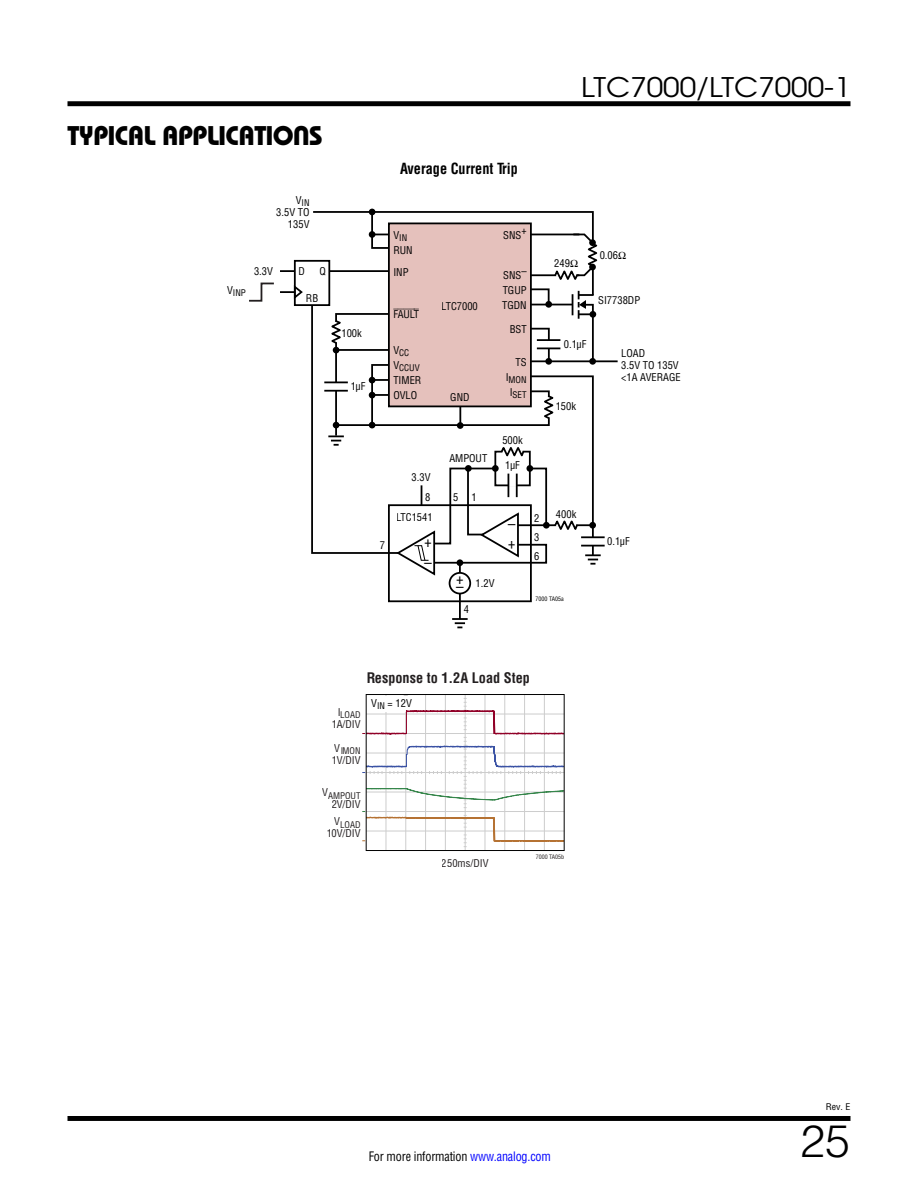
<style>
.page{position:relative;width:918px;height:1188px;background:#fff}
.page>*{position:absolute;margin:0;border:0;box-sizing:border-box;transform-origin:0 0}
.t1{font:300 45px "Helvetica";color:#000}
.t2{font:27px "Linear Bauhaus";letter-spacing:-.02em;color:#000}
.t3{font:27px "Avant Garde";color:#000;scale:1.1 1}
.t4{font:700 15px "Linear Helv Cond";color:#000;scale:.95 1}
.t5{font:15px/21.1px "Linear Helv Cond";color:#000}
.t6{font:700 14.25px "Linear Helv Cond";color:#231f20}
.t7{font:12.75px "Linear Helv Cond";letter-spacing:-.015em;color:#000;scale:.95 1}
.t8{font:10.5px/15px "Linear Helv Cond";color:#000}
.t9{font:10.5px "Linear Helv Cond";color:#231f20}
.t10{font:10.5px "Linear Helv Cond";color:#010101}
.t11{font:10.5px "Linear Helv Cond Ovr";letter-spacing:-.02em;color:#000}
.t12{font:9px/15px "Linear Helv Cond";color:#000}
.t13{font:9px "Linear Helv Cond";color:#231f20}
.t14{font:9px "Linear Helv Cond";color:#000;scale:1.1 1}
.t15{font:6px "Linear Helv Cond";color:#000}
.t16{font:6px "Linear Helv Cond";color:#231f20}
.s1{font-size:15px}
.s2{color:#00f}
</style>
<div class="page">
<div style="left:68px;top:1116px;width:782px;height:5px;background:#000"></div>
<div style="left:68px;top:101px;width:782px;height:5px;background:#000"></div>
<hr style="left:483px;top:360px;width:135px;height:2px;background:#000">
<svg style="left:311px;top:211px;width:283px;height:77px"></svg>
<hr style="left:581px;top:536px;width:24px;height:2px;background:#000">
<hr style="left:581px;top:545px;width:24px;height:2px;background:#000">
<hr style="left:280px;top:270px;width:124px;height:2px;background:#000">
<div style="left:389px;top:223px;width:142px;height:183px;background:#e5c1bc"></div>
<div style="left:388px;top:223px;width:144px;height:184px;border:2px solid #000"></div>
<div style="left:388px;top:504px;width:144px;height:98px;border:2px solid #000"></div>
<hr style="left:459px;top:563px;width:2px;height:63px;background:#000">
<svg style="left:369px;top:208px;width:39px;height:42px"></svg>
<div style="left:369px;top:231px;width:6px;height:7px;background:#000;border-radius:50%"></div>
<div style="left:450px;top:573px;width:20px;height:21px;background:#fff;border-radius:50%"></div>
<div style="left:449px;top:572px;width:22px;height:22px;border:2px solid #000;border-radius:50%"></div>
<div style="left:295px;top:261px;width:34px;height:44px;background:#fff"></div>
<div style="left:294px;top:260px;width:36px;height:46px;border:2px solid #000"></div>
<hr style="left:458px;top:619px;width:4px;height:10px;background:#afafaf">
<svg style="left:452px;top:618px;width:16px;height:10px"></svg>
<svg style="left:554px;top:234px;width:43px;height:46px"></svg>
<svg style="left:249px;top:282px;width:54px;height:21px"></svg>
<svg style="left:362px;top:694px;width:202px;height:156px"></svg>
<svg style="left:310px;top:288px;width:291px;height:288px"></svg>
<h2 class="t2" style="left:68px;top:119px;width:257px">TYPICAL APPLICATIONS</h2>
<p class="t12" style="left:296px;top:195px;width:15px"><sup>V</sup>IN</p>
<p class="t8" style="left:276px;top:206px;width:35px;line-height:12px;text-align:right">3.5V TO<br>135V</p>
<p class="t12" style="left:227px;top:286px;width:20px"><sup>V</sup>INP</p>
<p class="t8" style="left:254px;top:264px;width:20px">3.3V</p>
<p class="t8" style="left:299px;top:264px;width:8px">D</p>
<p class="t8" style="left:319px;top:264px;width:8px">Q</p>
<p class="t8" style="left:306px;top:291px;width:14px">RB</p>
<h2 class="t3" style="left:581px;top:70px;width:246px">LTC7000/LTC7000-1</h2>
<h3 class="t4" style="left:400px;top:159px;width:125px">Average Current Trip</h3>
<p class="t8" style="left:341px;top:325px;width:22px">100k</p>
<p class="t8" style="left:351px;top:378px;width:16px">1µF</p>
<p class="t12" style="left:393px;top:230px;width:15px"><sup>V</sup>IN</p>
<p class="t8" style="left:393px;top:239px;width:21px;line-height:22.5px">RUN<br>INP</p>
<p class="t11" style="left:393px;top:308px;width:27px">FAULT</p>
<p class="t12" style="left:393px;top:346px;width:28px"><sup>V</sup>CC<br><sup>V</sup>CCUV</p>
<p class="t8" style="left:393px;top:373px;width:30px">TIMER<br>OVLO</p>
<p class="t10" style="left:442px;top:300px;width:37px">LTC7000</p>
<p class="t8" style="left:450px;top:390px;width:21px">GND</p>
<p class="t8" style="left:503px;top:227px;width:25px">SNS+</p>
<p class="t8" style="left:502px;top:268px;width:26px;text-align:justify">SNS– TGUP TGDN</p>
<p class="t8" style="left:510px;top:322px;width:18px">BST</p>
<p class="t8" style="left:516px;top:355px;width:13px">TS</p>
<p class="t12" style="left:506px;top:372px;width:22px;text-align:center"><sup>I</sup>MON<br><sup>I</sup>SET</p>
<p class="t8" style="left:554px;top:256px;width:25px">249Ω</p>
<p class="t8" style="left:564px;top:336px;width:24px">0.1µF</p>
<p class="t8" style="left:556px;top:399px;width:22px">150k</p>
<p class="t8" style="left:380px;top:538px;width:7px">7</p>
<p class="t8" style="left:412px;top:470px;width:20px">3.3V</p>
<p class="t8" style="left:449px;top:450px;width:39px">AMPOUT</p>
<p class="t8" style="left:425px;top:490px;width:7px">8</p>
<p class="t8" style="left:453px;top:490px;width:7px">5</p>
<p class="t10" style="left:397px;top:510px;width:37px">LTC1541</p>
<p class="t8" style="left:472px;top:490px;width:7px">1</p>
<p class="t8" style="left:502px;top:432px;width:22px">500k</p>
<p class="t8" style="left:505px;top:458px;width:16px">1µF</p>
<h3 class="t5" style="left:516px;top:557px;width:9px;rotate:-180deg">+ –</h3>
<h3 class="t5" style="left:456px;top:568px;width:9px">+</h3>
<p class="t8" style="left:456px;top:576px;width:40px"><span class="s1">–</span> 1.2V</p>
<p class="t8" style="left:464px;top:602px;width:7px">4</p>
<p class="t8" style="left:534px;top:511px;width:7px">2</p>
<p class="t8" style="left:534px;top:530px;width:7px">3</p>
<p class="t8" style="left:534px;top:548px;width:7px">6</p>
<p class="t8" style="left:556px;top:506px;width:22px">400k</p>
<p class="t15" style="left:536px;top:595px;width:30px">7000 TA05a</p>
<p class="t8" style="left:600px;top:247px;width:28px">0.06Ω</p>
<p class="t8" style="left:598px;top:292px;width:44px">SI7738DP</p>
<p class="t8" style="left:621px;top:347px;width:61px;line-height:12px">LOAD<br>3.5V TO 135V &lt;1A AVERAGE</p>
<p class="t8" style="left:607px;top:533px;width:24px">0.1µF</p>
<h3 class="t6" style="left:366px;top:669px;width:165px">Response to 1.2A Load Step</h3>
<p class="t13" style="left:337px;top:709px;width:25px"><sup>I</sup>LOAD</p>
<p class="t9" style="left:331px;top:717px;width:31px">1A/DIV</p>
<p class="t13" style="left:334px;top:745px;width:28px"><sup>V</sup>IMON</p>
<p class="t9" style="left:332px;top:753px;width:31px">1V/DIV</p>
<p class="t13" style="left:322px;top:790px;width:40px"><sup>V</sup>AMPOUT</p>
<p class="t9" style="left:332px;top:798px;width:31px">2V/DIV</p>
<p class="t13" style="left:334px;top:819px;width:28px"><sup>V</sup>LOAD</p>
<p class="t9" style="left:326px;top:827px;width:36px">10V/DIV</p>
<p class="t8" style="left:371px;top:696px;width:42px">V<sub>IN</sub> = 12V</p>
<p class="t9" style="left:442px;top:856px;width:48px">250ms/DIV</p>
<p class="t16" style="left:536px;top:853px;width:30px">7000 TA05b</p>
<p class="t7" style="left:369px;top:1148px;width:193px">For more information <span class="s2">www.analog.com</span></p>
<p class="t14" style="left:826px;top:1102px;width:24px">Rev. E</p>
<h1 class="t1" style="left:800px;top:1113px;width:52px">25</h1>
</div>
